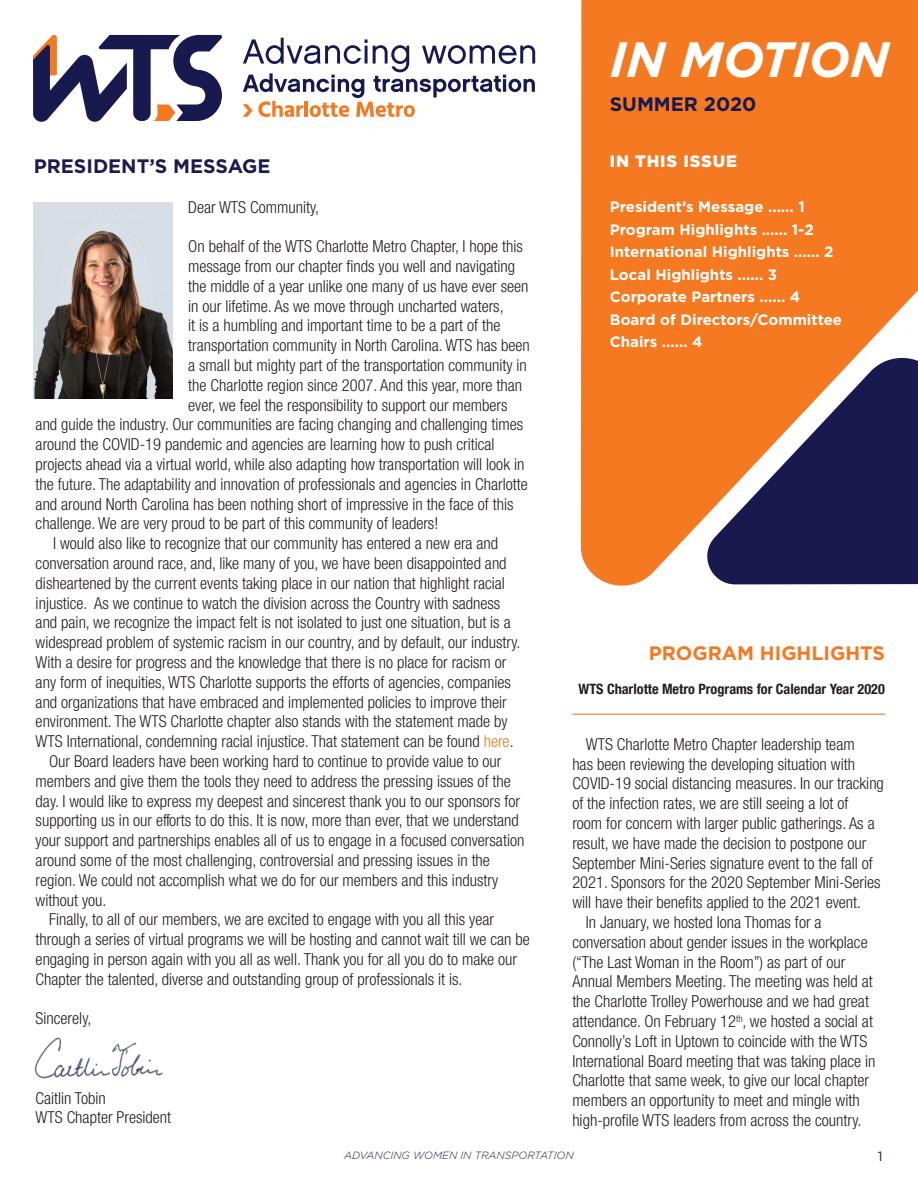
<style>
.page{position:relative;width:918px;height:1188px;background:#fff}
.page>*{position:absolute;margin:0;border:0;box-sizing:border-box;transform-origin:0 0}
.t1{font:italic 700 49.5px "Gotham";color:#fff}
.t2{font:700 19.5px "Gotham";color:#1d1a4d}
.t3{font:700 19.5px "Gotham";color:#f47921}
.t4{font:700 19.5px "Gotham";color:#18194f}
.t5{font:300 condensed 16.5px/19.8px "Helvetica Neue LT Com";color:#231f20}
.t6{font:900 16.5px "Gotham";letter-spacing:.05em;color:#fff}
.t7{font:700 15px/22.5px "Gotham";color:#fff}
.t8{font:700 condensed 14.25px "Helvetica Neue LT Com";color:#231f20}
.t9{font:13.5px "Gotham";color:#18194f}
.t10{font:italic 300 10.5px "Gotham";color:#1d1a4d}
.s1{color:#f47921}
</style>
<div class="page">
<svg style="left:33px;top:35px;width:189px;height:87px"></svg>
<svg style="left:243px;top:38px;width:292px;height:79px"></svg>
<div style="left:581px;top:0;width:337px;height:586px;background:#f47921"></div>
<svg style="left:698px;top:358px;width:220px;height:226px;background:#6d4d57"></svg>
<img style="left:34px;top:202px;width:138px;height:196px">
<hr style="left:572px;top:714px;width:313px;height:1px;background:#f47921">
<img style="left:34px;top:1037px;width:129px;height:42px">
<p class="t2" style="left:34px;top:153px;width:238px">PRESIDENT’S MESSAGE</p>
<p class="t5" style="left:188px;top:197px;width:133px">Dear WTS Community,</p>
<p class="t5" style="left:188px;top:236px;width:336px">On behalf of the WTS Charlotte Metro Chapter, I hope this</p>
<p class="t5" style="left:188px;top:256px;width:328px">message from our chapter finds you well and navigating</p>
<p class="t5" style="left:188px;top:276px;width:342px">the middle of a year unlike one many of us have ever seen</p>
<p class="t5" style="left:188px;top:296px;width:317px">in our lifetime. As we move through uncharted waters,</p>
<p class="t5" style="left:188px;top:316px;width:314px">it is a humbling and important time to be a part of the</p>
<p class="t5" style="left:188px;top:335px;width:343px">transportation community in North Carolina. WTS has been</p>
<p class="t5" style="left:188px;top:355px;width:340px">a small but mighty part of the transportation community in</p>
<p class="t5" style="left:188px;top:375px;width:336px">the Charlotte region since 2007. And this year, more than</p>
<p class="t5" style="left:188px;top:395px;width:321px">ever, we feel the responsibility to support our members</p>
<p class="t5" style="left:36px;top:415px;width:489px">and guide the industry. Our communities are facing changing and challenging times</p>
<p class="t5" style="left:36px;top:434px;width:460px">around the COVID-19 pandemic and agencies are learning how to push critical</p>
<p class="t5" style="left:36px;top:454px;width:490px">projects ahead via a virtual world, while also adapting how transportation will look in</p>
<p class="t5" style="left:36px;top:474px;width:494px">the future. The adaptability and innovation of professionals and agencies in Charlotte</p>
<p class="t5" style="left:36px;top:494px;width:479px">and around North Carolina has been nothing short of impressive in the face of this</p>
<p class="t5" style="left:36px;top:514px;width:404px">challenge. We are very proud to be part of this community of leaders!</p>
<p class="t5" style="left:36px;top:533px;width:486px;text-indent:17px">I would also like to recognize that our community has entered a new era and conversation around race, and, like many of you, we have been disappointed and disheartened by the current events taking place in our nation that highlight racial injustice. As we continue to watch the division across the Country with sadness and pain, we recognize the impact felt is not isolated to just one situation, but is a widespread problem of systemic racism in our country, and by default, our industry.<br>With a desire for progress and the knowledge that there is no place for racism or any form of inequities, WTS Charlotte supports the ef forts of agencies, companies and organizations that have embraced and implemented policies to improve their environment. The WTS Charlotte chapter also stands with the statement made by WTS International, condemning racial injustice. That statement can be found <span class="s1">here</span>.</p>
<p class="t5" style="left:36px;top:751px;width:490px;text-indent:13px">Our Board leaders have been working hard to continue to provide value to our members and give them the tools they need to address the pressing issues of the day. I would like to express my deepest and sincerest thank you to our sponsors for supporting us in our efforts to do this. It is now, more than ever, that we understand your support and partnerships enables all of us to engage in a focused conversation around some of the most challenging, controversial and pressing issues in the region. We could not accomplish what we do for our members and this industry without you.</p>
<p class="t5" style="left:36px;top:910px;width:496px;text-indent:13px">Finally, to all of our members, we are excited to engage with you all this year through a series of virtual programs we will be hosting and cannot wait till we can be engaging in person again with you all as well. Thank you for all you do to make our Chapter the talented, diverse and outstanding group of professionals it is.</p>
<p class="t5" style="left:36px;top:1009px;width:57px">Sincerely,</p>
<p class="t5" style="left:36px;top:1088px;width:72px">Caitlin Tobin</p>
<p class="t5" style="left:36px;top:1108px;width:137px">WTS Chapter President</p>
<p class="t1" style="left:610px;top:27px;width:281px">IN MOTION</p>
<p class="t4" style="left:610px;top:92px;width:148px">SUMMER 2020</p>
<p class="t6" style="left:610px;top:150px;width:129px">IN THIS ISSUE</p>
<p class="t7" style="left:610px;top:196px;width:196px">President’s Message ...... 1</p>
<p class="t7" style="left:610px;top:218px;width:205px">Program Highlights ...... 1-2</p>
<p class="t7" style="left:610px;top:241px;width:225px">International Highlights ...... 2</p>
<p class="t7" style="left:610px;top:263px;width:169px">Local Highlights ...... 3</p>
<p class="t7" style="left:610px;top:286px;width:192px">Corporate Partners ...... 4</p>
<p class="t7" style="left:610px;top:308px;width:234px">Board of Directors/Committee<br>Chairs ...... 4</p>
<p class="t3" style="left:649px;top:640px;width:238px">PROGRAM HIGHLIGHTS</p>
<p class="t8" style="left:579px;top:681px;width:308px">WTS Charlotte Metro Programs for Calendar Year 2020</p>
<p class="t5" style="left:572px;top:734px;width:313px;text-indent:14px">WTS Charlotte Metro Chapter leadership team<br>has been reviewing the developing situation with COVID-19 social distancing measures. In our tracking of the infection rates, we are still seeing a lot of<br>room for concern with larger public gatherings. As a result, we have made the decision to postpone our September Mini-Series signature event to the fall of 2021. Sponsors for the 2020 September Mini-Series will have their benefits applied to the 2021 event.</p>
<p class="t5" style="left:572px;top:912px;width:305px;text-indent:14px">In January, we hosted Iona Thomas for a conversation about gender issues in the workplace (“The Last Woman in the Room”) as part of our Annual Members Meeting. The meeting was held at the Charlotte Trolley Powerhouse and we had great attendance. On February 12<sup>th</sup>, we hosted a social at Connolly’s Loft in Uptown to coincide with the WTS International Board meeting that was taking place in Charlotte that same week, to give our local chapter members an opportunity to meet and mingle with high-profile WTS leaders from across the country.</p>
<p class="t10" style="left:344px;top:1148px;width:231px">ADVANCING WOMEN IN TRANSPORTATION</p>
<p class="t9" style="left:878px;top:1148px;width:6px">1</p>
</div>
